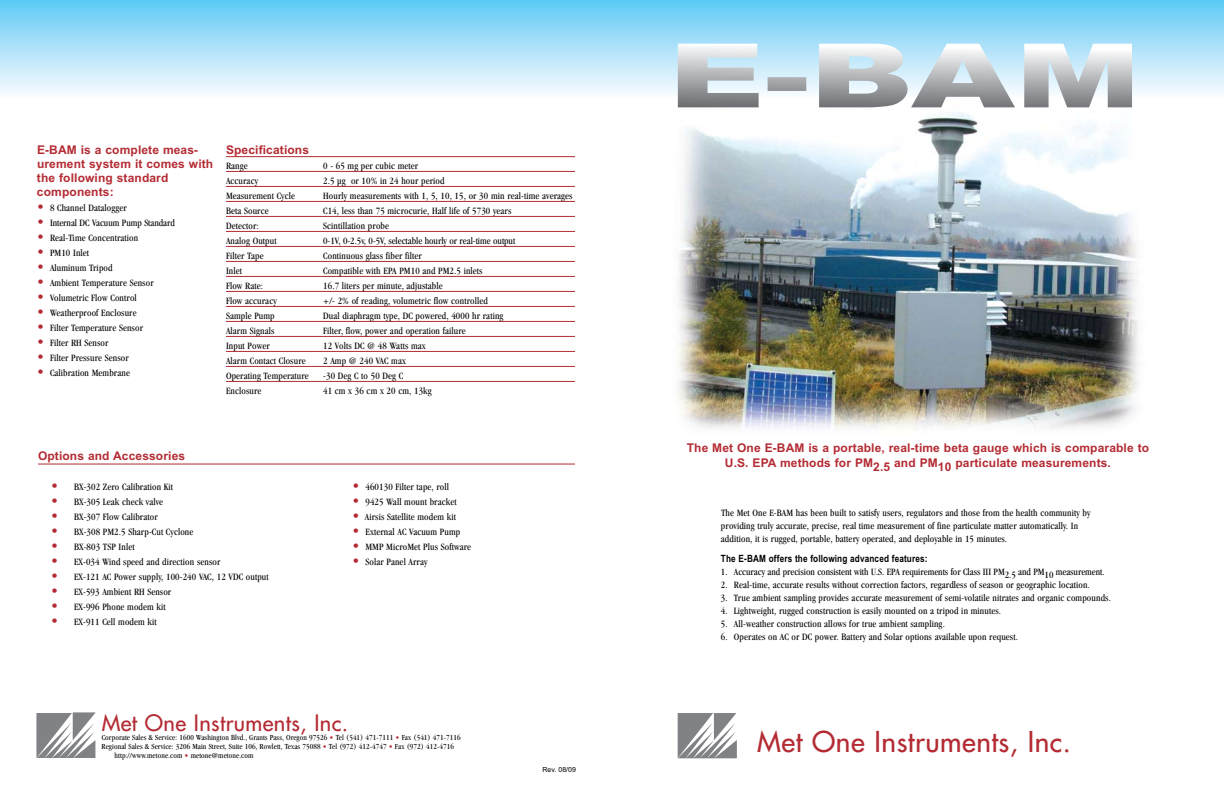
<style>
.page{position:relative;width:1224px;height:792px;background:#fff}
.page>*{position:absolute;margin:0;border:0;box-sizing:border-box;transform-origin:0 0}
.t1{font:28px "Futura";letter-spacing:.015em;color:#b42b33}
.t2{font:22px "Futura";letter-spacing:.015em;color:#b42b33}
.t3{font:700 12px/14px "Arial";letter-spacing:.01em;color:#b42b33;text-align:center}
.t4{font:condensed 10px/13px "Garamond";letter-spacing:.015em;color:#000}
.t5{font:700 10px "Arial Narrow";letter-spacing:.015em;color:#000}
.t6{font:condensed 8px "Garamond";letter-spacing:.015em;color:#000}
.t7{font:7px "Arial";color:#000}
.s1{font-size:14px;color:#b42b33}
.s2{color:#b42b33}
</style>
<div class="page">
<img style="left:677px;top:98px;width:462px;height:331px">
<div style="left:0;top:0;width:1224px;height:98px;background:linear-gradient(to bottom,#5fcaf5,#fbfbff)"></div>
<hr style="left:226px;top:156px;width:349px;height:1px;background:#b42b33">
<hr style="left:226px;top:171px;width:349px;height:1px;background:#b42b33">
<hr style="left:226px;top:186px;width:349px;height:1px;background:#b42b33">
<hr style="left:226px;top:201px;width:349px;height:1px;background:#b42b33">
<hr style="left:226px;top:216px;width:349px;height:1px;background:#b42b33">
<hr style="left:226px;top:231px;width:349px;height:1px;background:#b42b33">
<hr style="left:226px;top:246px;width:349px;height:1px;background:#b42b33">
<hr style="left:226px;top:261px;width:349px;height:1px;background:#b42b33">
<hr style="left:226px;top:276px;width:349px;height:1px;background:#b42b33">
<hr style="left:226px;top:291px;width:349px;height:1px;background:#b42b33">
<hr style="left:226px;top:306px;width:349px;height:1px;background:#b42b33">
<hr style="left:226px;top:321px;width:349px;height:1px;background:#b42b33">
<hr style="left:226px;top:336px;width:349px;height:1px;background:#b42b33">
<hr style="left:226px;top:351px;width:349px;height:1px;background:#b42b33">
<hr style="left:226px;top:366px;width:349px;height:1px;background:#b42b33">
<hr style="left:226px;top:381px;width:349px;height:1px;background:#b42b33">
<svg style="left:36px;top:712px;width:60px;height:46px"></svg>
<svg style="left:678px;top:713px;width:59px;height:45px"></svg>
<svg style="left:678px;top:44px;width:81px;height:63px;background:#bbc2c7"></svg>
<svg style="left:768px;top:77px;width:38px;height:14px"></svg>
<svg style="left:819px;top:44px;width:196px;height:63px;background:#bec8ce"></svg>
<svg style="left:1024px;top:44px;width:108px;height:63px"></svg>
<hr style="left:38px;top:464px;width:537px;height:1px;background:#b42b33">
<p class="t3" style="left:37px;top:143px;width:178px;text-align:left">E-BAM is a complete meas&shy;urement system it comes with the following standard components:</p>
<p class="t4" style="left:37px;top:201px;width:91px"><span class="s1">•</span> 8 Channel Datalogger</p>
<p class="t4" style="left:37px;top:216px;width:139px"><span class="s1">•</span> Internal DC Vacuum Pump Standard</p>
<p class="t4" style="left:37px;top:231px;width:103px"><span class="s1">•</span> Real-Time Concentration</p>
<p class="t4" style="left:37px;top:246px;width:54px"><span class="s1">•</span> PM10 Inlet</p>
<p class="t4" style="left:37px;top:261px;width:77px"><span class="s1">•</span> Aluminum Tripod</p>
<p class="t4" style="left:37px;top:276px;width:118px"><span class="s1">•</span> Ambient Temperature Sensor</p>
<p class="t4" style="left:37px;top:291px;width:101px"><span class="s1">•</span> Volumetric Flow Control</p>
<p class="t4" style="left:37px;top:306px;width:101px"><span class="s1">•</span> Weatherproof Enclosure</p>
<p class="t4" style="left:37px;top:321px;width:108px"><span class="s1">•</span> Filter Temperature Sensor</p>
<p class="t4" style="left:37px;top:336px;width:73px"><span class="s1">•</span> Filter RH Sensor</p>
<p class="t4" style="left:37px;top:351px;width:93px"><span class="s1">•</span> Filter Pressure Sensor</p>
<p class="t4" style="left:37px;top:366px;width:94px"><span class="s1">•</span> Calibration Membrane</p>
<p class="t3" style="left:226px;top:143px;width:85px">Specifications</p>
<p class="t4" style="left:226px;top:159px;width:23px">Range</p>
<p class="t4" style="left:323px;top:159px;width:97px">0 - 65 mg per cubic meter</p>
<p class="t4" style="left:226px;top:174px;width:34px">Accuracy</p>
<p class="t4" style="left:323px;top:174px;width:123px">2.5 µg or 10% in 24 hour period</p>
<p class="t4" style="left:226px;top:189px;width:70px">Measurement Cycle</p>
<p class="t4" style="left:323px;top:189px;width:251px">Hourly measurements with 1, 5, 10, 15, or 30 min real-time averages</p>
<p class="t4" style="left:226px;top:204px;width:44px">Beta Source</p>
<p class="t4" style="left:323px;top:204px;width:190px">C14, less than 75 microcurie, Half life of 5730 years</p>
<p class="t4" style="left:226px;top:219px;width:34px">Detector:</p>
<p class="t4" style="left:323px;top:219px;width:67px">Scintillation probe</p>
<p class="t4" style="left:226px;top:234px;width:52px">Analog Output</p>
<p class="t4" style="left:323px;top:234px;width:194px">0-1V, 0-2.5v, 0-5V, selectable hourly or real-time output</p>
<p class="t4" style="left:226px;top:249px;width:39px">Filter Tape</p>
<p class="t4" style="left:323px;top:249px;width:100px">Continuous glass fiber filter</p>
<p class="t4" style="left:226px;top:264px;width:18px">Inlet</p>
<p class="t4" style="left:323px;top:264px;width:161px">Compatible with EPA PM10 and PM2.5 inlets</p>
<p class="t4" style="left:226px;top:279px;width:38px">Flow Rate:</p>
<p class="t4" style="left:323px;top:279px;width:121px">16.7 liters per minute, adjustable</p>
<p class="t4" style="left:226px;top:294px;width:52px">Flow accuracy</p>
<p class="t4" style="left:323px;top:294px;width:166px">+/- 2% of reading, volumetric flow controlled</p>
<p class="t4" style="left:226px;top:309px;width:50px">Sample Pump</p>
<p class="t4" style="left:323px;top:309px;width:182px">Dual diaphragm type, DC powered, 4000 hr rating</p>
<p class="t4" style="left:226px;top:324px;width:50px">Alarm Signals</p>
<p class="t4" style="left:323px;top:324px;width:144px">Filter, flow, power and operation failure</p>
<p class="t4" style="left:226px;top:339px;width:45px">Input Power</p>
<p class="t4" style="left:323px;top:339px;width:104px">12 Volts DC @ 48 Watts max</p>
<p class="t4" style="left:226px;top:354px;width:81px">Alarm Contact Closure</p>
<p class="t4" style="left:323px;top:354px;width:84px">2 Amp @ 240 VAC max</p>
<p class="t4" style="left:226px;top:369px;width:84px">Operating Temperature</p>
<p class="t4" style="left:323px;top:369px;width:82px">-30 Deg C to 50 Deg C</p>
<p class="t4" style="left:226px;top:384px;width:37px">Enclosure</p>
<p class="t4" style="left:323px;top:384px;width:110px">41 cm x 36 cm x 20 cm, 13kg</p>
<p class="t3" style="left:38px;top:450px;width:149px">Options and Accessories</p>
<p class="t4" style="left:51px;top:481px;width:124px"><span class="s1">•</span> BX-302 Zero Calibration Kit</p>
<p class="t4" style="left:51px;top:496px;width:114px"><span class="s1">•</span> BX-305 Leak check valve</p>
<p class="t4" style="left:51px;top:511px;width:108px"><span class="s1">•</span> BX-307 Flow Calibrator</p>
<p class="t4" style="left:51px;top:526px;width:144px"><span class="s1">•</span> BX-308 PM2.5 Sharp-Cut Cyclone</p>
<p class="t4" style="left:51px;top:541px;width:85px"><span class="s1">•</span> BX-803 TSP Inlet</p>
<p class="t4" style="left:51px;top:556px;width:171px"><span class="s1">•</span> EX-034 Wind speed and direction sensor</p>
<p class="t4" style="left:51px;top:571px;width:219px"><span class="s1">•</span> EX-121 AC Power supply, 100-240 VAC, 12 VDC output</p>
<p class="t4" style="left:51px;top:586px;width:122px"><span class="s1">•</span> EX-593 Ambient RH Sensor</p>
<p class="t4" style="left:51px;top:601px;width:116px"><span class="s1">•</span> EX-996 Phone modem kit</p>
<p class="t4" style="left:51px;top:616px;width:107px"><span class="s1">•</span> EX-911 Cell modem kit</p>
<p class="t4" style="left:352px;top:481px;width:98px"><span class="s1">•</span> 460130 Filter tape, roll</p>
<p class="t4" style="left:352px;top:496px;width:106px"><span class="s1">•</span> 9425 Wall mount bracket</p>
<p class="t4" style="left:352px;top:511px;width:105px"><span class="s1">•</span> Airsis Satellite modem kit</p>
<p class="t4" style="left:352px;top:526px;width:109px"><span class="s1">•</span> External AC Vacuum Pump</p>
<p class="t4" style="left:352px;top:541px;width:120px"><span class="s1">•</span> MMP MicroMet Plus Software</p>
<p class="t4" style="left:352px;top:556px;width:76px"><span class="s1">•</span> Solar Panel Array</p>
<h2 class="t2" style="left:102px;top:708px;width:248px">Met One Instruments, Inc.</h2>
<p class="t6" style="left:102px;top:733px;width:361px">Corporate Sales &amp; Service: 1600 Washington Blvd., Grants Pass, Oregon 97526 <span class="s2">•</span> Tel (541) 471-7111 <span class="s2">•</span> Fax (541) 471-7116</p>
<p class="t6" style="left:102px;top:742px;width:354px">Regional Sales &amp; Service: 3206 Main Street, Suite 106, Rowlett, Texas 75088 <span class="s2">•</span> Tel (972) 412-4747 <span class="s2">•</span> Fax (972) 412-4716</p>
<p class="t6" style="left:115px;top:751px;width:140px">http://www.metone.com <span class="s2">•</span> metone@metone.com</p>
<p class="t7" style="left:542px;top:765px;width:35px">Rev. 08/09</p>
<p class="t3" style="left:687px;top:441px;width:464px;line-height:14.4px">The Met One E-BAM is a portable, real-time beta gauge which is comparable to<br>U.S. EPA methods for PM2.5 and PM10 particulate measurements.</p>
<p class="t4" style="left:721px;top:506px;width:371px">The Met One E-BAM has been built to satisfy users, regulators and those from the health community by providing truly accurate, precise, real time measurement of fine particulate matter automatically. In addition, it is rugged, portable, battery operated, and deployable in 15 minutes.</p>
<p class="t5" style="left:721px;top:553px;width:208px">The E-BAM offers the following advanced features:</p>
<p class="t4" style="left:721px;top:565px;width:385px">1. Accuracy and precision consistent with U.S. EPA requirements for Class III PM2.5 and PM10 measurement.</p>
<p class="t4" style="left:721px;top:578px;width:370px">2. Real-time, accurate results without correction factors, regardless of season or geographic location.</p>
<p class="t4" style="left:721px;top:591px;width:391px">3. True ambient sampling provides accurate measurement of semi-volatile nitrates and organic compounds.</p>
<p class="t4" style="left:721px;top:604px;width:282px">4. Lightweight, rugged construction is easily mounted on a tripod in minutes.</p>
<p class="t4" style="left:721px;top:617px;width:225px">5. All-weather construction allows for true ambient sampling.</p>
<p class="t4" style="left:721px;top:630px;width:299px">6. Operates on AC or DC power. Battery and Solar options available upon request.</p>
<h1 class="t1" style="left:757px;top:723px;width:315px">Met One Instruments, Inc.</h1>
</div>
